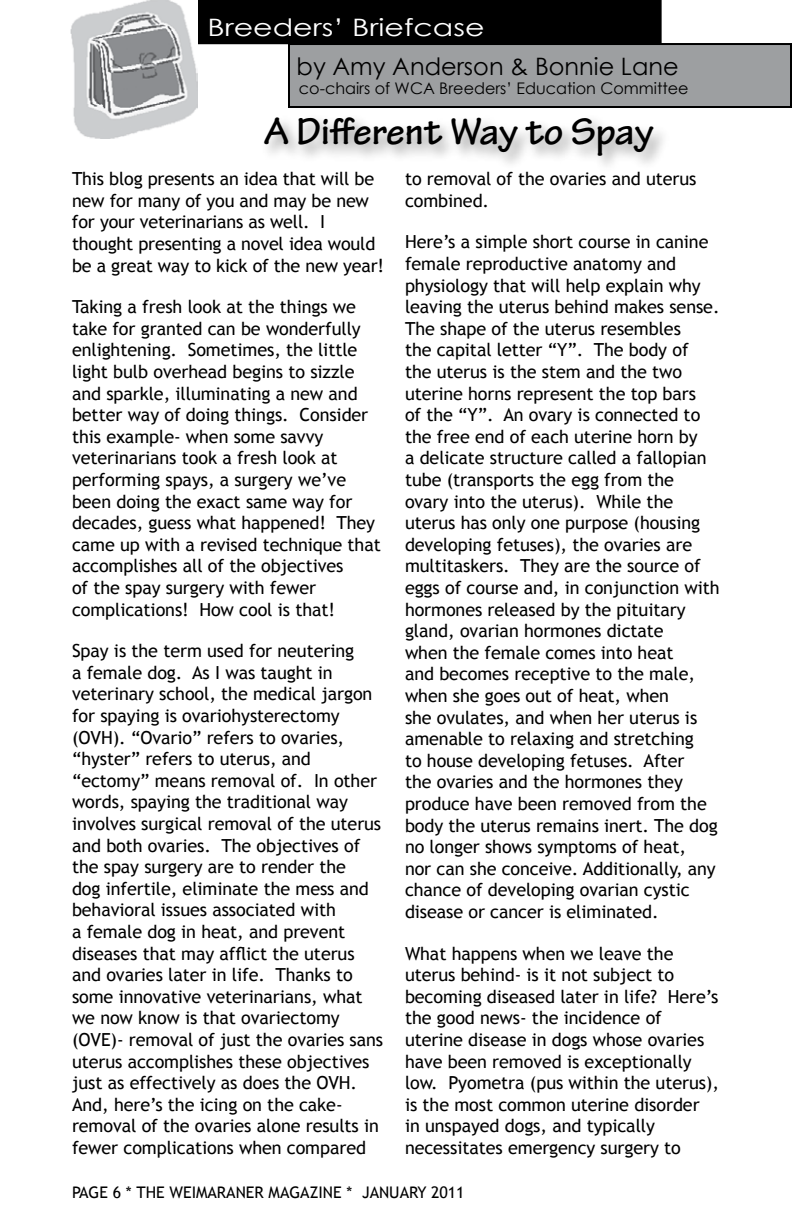
<style>
.page{position:relative;width:792px;height:1224px;background:#fff}
.page>*{position:absolute;margin:0;border:0;box-sizing:border-box;transform-origin:0 0}
.t1{font:700 40px "Tekton Pro";color:#000}
.t2{font:24px "Century Gothic";color:#000}
.t3{font:24px "Century Gothic";color:#fff;scale:1.25 1}
.t4{font:18px/21.6px "Trebuchet MS";letter-spacing:-.005em;color:#000}
.t5{font:16px "Century Gothic";color:#000}
.t6{font:16px "Trebuchet MS";color:#000}
</style>
<div class="page">
<div style="left:198px;top:0;width:464px;height:44px;background:#000"></div>
<div style="left:289px;top:44px;width:502px;height:63px;background:#9d9fa1"></div>
<div style="left:288px;top:43px;width:504px;height:65px;border:2px solid #000"></div>
<img style="left:71px;top:0;width:127px;height:138px">
<div style="left:260px;top:112px;width:412px;height:62px;background:#000;opacity:.44"></div>
<h2 class="t3" style="left:208px;top:10px;width:223px">Breeders’ Briefcase</h2>
<h2 class="t2" style="left:297px;top:49px;width:384px">by Amy Anderson &amp; Bonnie Lane</h2>
<p class="t5" style="left:299px;top:77px;width:391px">co-chairs of WCA Breeders’ Education Committee</p>
<h1 class="t1" style="left:264px;top:108px;width:391px">A Different Way to Spay</h1>
<p class="t4" style="left:72px;top:168px;width:314px">This blog presents an idea that will be new for many of you and may be new for your veterinarians as well. I thought presenting a novel idea would be a great way to kick of the new year!</p>
<p class="t4" style="left:72px;top:296px;width:310px">Taking a fresh look at the things we take for granted can be wonderfully enlightening. Sometimes, the little light bulb overhead begins to sizzle and sparkle, illuminating a new and better way of doing things. Consider this example- when some savvy veterinarians took a fresh look at performing spays, a surgery we’ve been doing the exact same way for decades, guess what happened! They came up with a revised technique that accomplishes all of the objectives<br>of the spay surgery with fewer complications! How cool is that!</p>
<p class="t4" style="left:72px;top:640px;width:313px">Spay is the term used for neutering<br>a female dog. As I was taught in veterinary school, the medical jargon for spaying is ovariohysterectomy (OVH). “Ovario” refers to ovaries, “hyster” refers to uterus, and “ectomy” means removal of. In other words, spaying the traditional way involves surgical removal of the uterus and both ovaries. The objectives of the spay surgery are to render the<br>dog infertile, eliminate the mess and behavioral issues associated with<br>a female dog in heat, and prevent diseases that may afflict the uterus and ovaries later in life. Thanks to some innovative veterinarians, what we now know is that ovariectomy (OVE)- removal of just the ovaries sans uterus accomplishes these objectives just as effectively as does the OVH.<br>And, here’s the icing on the cake&shy;removal of the ovaries alone results in fewer complications when compared</p>
<p class="t4" style="left:405px;top:168px;width:293px">to removal of the ovaries and uterus combined.</p>
<p class="t4" style="left:405px;top:232px;width:316px">Here’s a simple short course in canine female reproductive anatomy and physiology that will help explain why leaving the uterus behind makes sense.<br>The shape of the uterus resembles<br>the capital letter “Y”. The body of<br>the uterus is the stem and the two uterine horns represent the top bars<br>of the “Y”. An ovary is connected to the free end of each uterine horn by<br>a delicate structure called a fallopian tube (transports the egg from the ovary into the uterus). While the uterus has only one purpose (housing developing fetuses), the ovaries are multitaskers. They are the source of eggs of course and, in conjunction with hormones released by the pituitary gland, ovarian hormones dictate<br>when the female comes into heat<br>and becomes receptive to the male, when she goes out of heat, when<br>she ovulates, and when her uterus is amenable to relaxing and stretching<br>to house developing fetuses. After<br>the ovaries and the hormones they produce have been removed from the body the uterus remains inert. The dog no longer shows symptoms of heat,<br>nor can she conceive. Additionally, any chance of developing ovarian cystic disease or cancer is eliminated.</p>
<p class="t4" style="left:405px;top:943px;width:316px">What happens when we leave the uterus behind- is it not subject to becoming diseased later in life? Here’s the good news- the incidence of uterine disease in dogs whose ovaries have been removed is exceptionally low. Pyometra (pus within the uterus), is the most common uterine disorder<br>in unspayed dogs, and typically necessitates emergency surgery to</p>
<p class="t6" style="left:72px;top:1183px;width:394px">PAGE * THE WEIMARANER MAGAZINE * JANUARY 2011</p>
</div>
